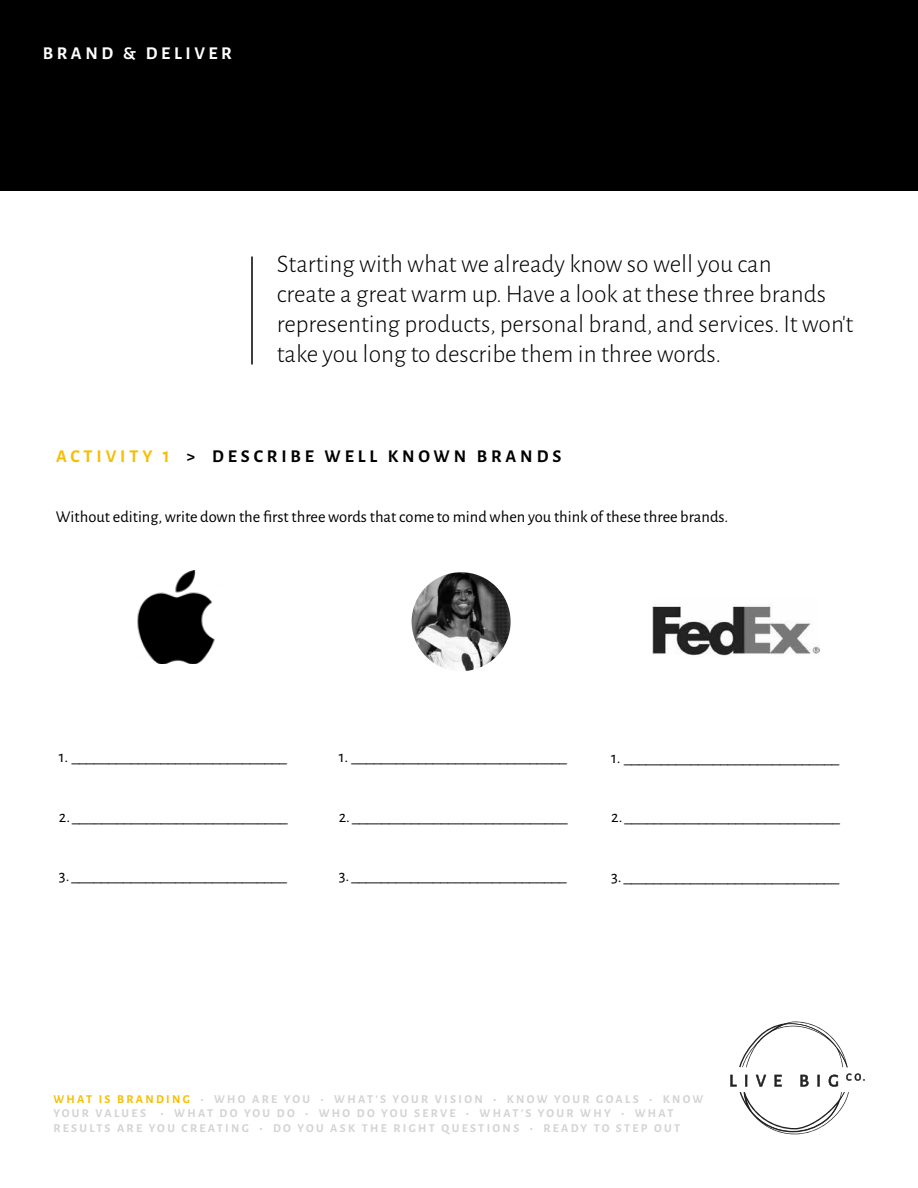
<style>
.page{position:relative;width:918px;height:1188px;background:#fff}
.page>*{position:absolute;margin:0;border:0;box-sizing:border-box;transform-origin:0 0}
.t1{font:300 25.5px/30px "Alegreya Sans";color:#000}
.t2{font:700 18px "Alegreya Sans";letter-spacing:.215em;color:#000}
.t3{font:700 18px "Alegreya Sans";letter-spacing:.2em;color:#fff}
.t4{font:16.5px "Alegreya Sans";color:#000}
.t5{font:700 12px/14.4px "Alegreya Sans";letter-spacing:.195em;color:#d1d3d4}
.s1{color:#f7be00}
</style>
<div class="page">
<img style="left:137px;top:571px;width:78px;height:93px">
<img style="left:412px;top:572px;width:99px;height:99px;border-radius:49px">
<img style="left:652px;top:603px;width:168px;height:53px">
<hr style="left:251px;top:256px;width:2px;height:108px;background:#000">
<div style="left:0;top:0;width:918px;height:191px;background:#000"></div>
<svg style="left:730px;top:1022px;width:135px;height:113px"></svg>
<p class="t3" style="left:43px;top:40px;width:191px">BRAND &amp; DELIVER</p>
<h1 class="t1" style="left:277px;top:248px;width:578px">Starting with what we already know so well you can<br>create a great warm up. Have a look at these three brands representing products, personal brand, and services. It won’t take you long to describe them in three words.</h1>
<p class="t2" style="left:56px;top:443px;width:507px"><span class="s1">ACTIVITY 1</span> &gt; DESCRIBE WELL KNOWN BRANDS</p>
<p class="t4" style="left:56px;top:505px;width:674px">Without editing, write down the first three words that come to mind when you think of these three brands.</p>
<p class="t4" style="left:59px;top:746px;width:230px">1. _____________________________</p>
<p class="t4" style="left:339px;top:746px;width:230px">1. _____________________________</p>
<p class="t4" style="left:611px;top:746px;width:230px">1. _____________________________</p>
<p class="t4" style="left:59px;top:805px;width:230px">2. _____________________________</p>
<p class="t4" style="left:339px;top:805px;width:230px">2. _____________________________</p>
<p class="t4" style="left:611px;top:806px;width:230px">2. _____________________________</p>
<p class="t4" style="left:59px;top:865px;width:229px">3. _____________________________</p>
<p class="t4" style="left:339px;top:865px;width:229px">3. _____________________________</p>
<p class="t4" style="left:611px;top:865px;width:229px">3. _____________________________</p>
<p class="t5" style="left:53px;top:1091px;width:652px"><span class="s1">WHAT IS BRANDING</span> • WHO ARE YOU • WHAT’S YOUR VISION • KNOW YOUR GOALS • KNOW<br>YOUR VALUES • WHAT DO YOU DO • WHO DO YOU SERVE • WHAT’S YOUR WHY • WHAT<br>RESULTS ARE YOU CREATING • DO YOU ASK THE RIGHT QUESTIONS • READY TO STEP OUT</p>
</div>
